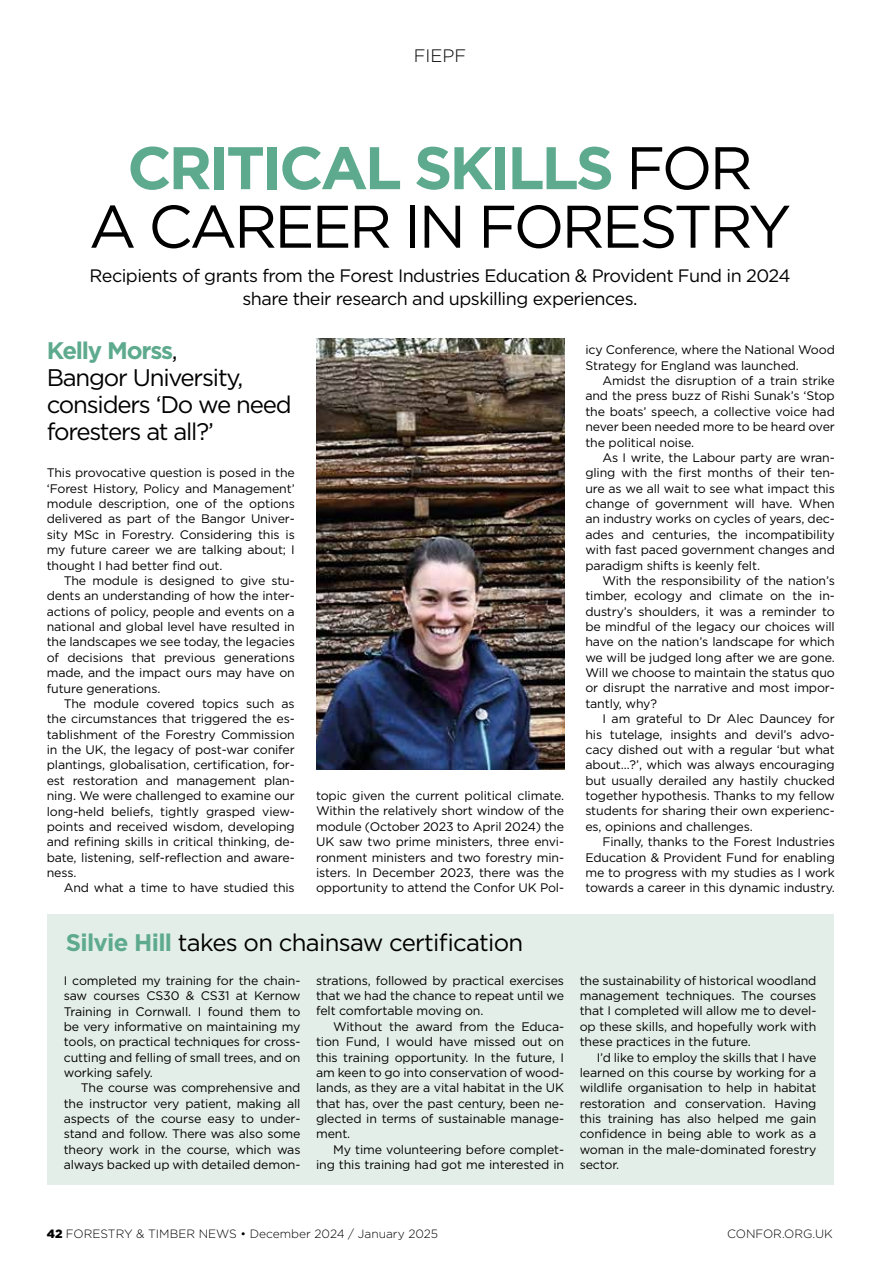
<style>
.page{position:relative;width:893px;height:1263px;background:#fff}
.page>*{position:absolute;margin:0;border:0;box-sizing:border-box;transform-origin:0 0}
.t1{font:60px/58.5px "Gotham";letter-spacing:-.05em;color:#000;text-align:center}
.t2{font:24px/27px "Gotham";letter-spacing:-.05em;color:#000}
.t3{font:24px "Gotham";letter-spacing:-.03em;color:#000}
.t4{font:18px/22.5px "Gotham";letter-spacing:-.03em;color:#000;text-align:center}
.t5{font:300 18px "Gotham";color:#000}
.t6{font:12.3px/15.3px "Gotham";letter-spacing:-.01em;color:#000;text-align:justify}
.t7{font:300 12px "Gotham";color:#000}
.s1{font-weight:700;color:#5eaa8f}
.s2{font-weight:900}
</style>
<div class="page">
<img style="left:316px;top:339px;width:248px;height:430px">
<div style="left:47px;top:914px;width:786px;height:271px;background:#e4eee9"></div>
<h3 class="t5" style="left:414px;top:46px;width:54px">FIEPF</h3>
<h1 class="t1" style="left:89px;top:138px;width:704px"><span class="s1">CRITICAL SKILLS</span> FOR<br>A CAREER IN FORESTRY</h1>
<h3 class="t4" style="left:90px;top:264px;width:702px">Recipients of grants from the Forest Industries Education &amp; Provident Fund in 2024 share their research and upskilling experiences.</h3>
<h2 class="t2" style="left:47px;top:337px;width:246px"><span class="s1">Kelly Morss</span>,<br>Bangor University, considers ‘Do we need foresters at all?’</h2>
<p class="t6" style="left:47px;top:465px;width:250px">This provocative question is posed in the ‘Forest History, Policy and Management’ module description, one of the options delivered as part of the Bangor Univer&shy;sity MSc in Forestry. Considering this is my future career we are talking about; I thought I had better find out.</p>
<p class="t6" style="left:47px;top:573px;width:250px;text-indent:17px">The module is designed to give stu&shy;dents an understanding of how the inter&shy;actions of policy, people and events on a national and global level have resulted in the landscapes we see today, the legacies of decisions that previous generations made, and the impact ours may have on future generations.</p>
<p class="t6" style="left:47px;top:696px;width:250px;text-indent:17px">The module covered topics such as the circumstances that triggered the es&shy;tablishment of the Forestry Commission in the UK, the legacy of post-war conifer plantings, globalisation, certification, for&shy;est restoration and management plan&shy;ning. We were challenged to examine our long-held beliefs, tightly grasped view&shy;points and received wisdom, developing and refining skills in critical thinking, de&shy;bate, listening, self-reflection and aware&shy;ness.</p>
<p class="t6" style="left:64px;top:880px;width:233px">And what a time to have studied this</p>
<p class="t6" style="left:316px;top:788px;width:250px">topic given the current political climate.<br>Within the relatively short window of the module (October 2023 to April 2024) the UK saw two prime ministers, three envi&shy;ronment ministers and two forestry min&shy;isters. In December 2023, there was the opportunity to attend the Confor UK Pol-</p>
<h2 class="t3" style="left:66px;top:929px;width:459px"><span class="s1">Silvie Hill</span> takes on chainsaw certification</h2>
<p class="t6" style="left:64px;top:972px;width:238px">I completed my training for the chain&shy;saw courses CS30 &amp; CS31 at Kernow Training in Cornwall. I found them to be very informative on maintaining my tools, on practical techniques for cross&shy;cutting and felling of small trees, and on working safely.</p>
<p class="t6" style="left:64px;top:1080px;width:238px;text-indent:17px">The course was comprehensive and the instructor very patient, making all aspects of the course easy to under&shy;stand and follow. There was also some theory work in the course, which was always backed up with detailed demon-</p>
<p class="t6" style="left:316px;top:972px;width:250px">strations, followed by practical exercises that we had the chance to repeat until we felt comfortable moving on.</p>
<p class="t6" style="left:316px;top:1018px;width:250px;text-indent:17px">Without the award from the Educa&shy;tion Fund, I would have missed out on this training opportunity. In the future, I am keen to go into conservation of wood&shy;lands, as they are a vital habitat in the UK that has, over the past century, been ne&shy;glected in terms of sustainable manage&shy;ment.</p>
<p class="t6" style="left:316px;top:1141px;width:250px;text-align:right">My time volunteering before complet&shy;ing this training had got me interested in</p>
<p class="t6" style="left:585px;top:342px;width:251px">icy Conference, where the National Wood<br>Strategy for England was launched.</p>
<p class="t6" style="left:585px;top:373px;width:251px;text-indent:17px">Amidst the disruption of a train strike and the press buzz of Rishi Sunak’s ‘Stop the boats’ speech, a collective voice had never been needed more to be heard over the political noise.</p>
<p class="t6" style="left:585px;top:450px;width:251px;text-indent:17px">As I write, the Labour party are wran&shy;gling with the first months of their ten&shy;ure as we all wait to see what impact this change of government will have. When an industry works on cycles of years, dec&shy;ades and centuries, the incompatibility with fast paced government changes and paradigm shifts is keenly felt.</p>
<p class="t6" style="left:585px;top:573px;width:251px;text-indent:17px">With the responsibility of the nation’s timber, ecology and climate on the in&shy;dustry’s shoulders, it was a reminder to be mindful of the legacy our choices will have on the nation’s landscape for which we will be judged long after we are gone.<br>Will we choose to maintain the status quo or disrupt the narrative and most impor&shy;tantly, why?</p>
<p class="t6" style="left:585px;top:711px;width:251px;text-indent:17px">I am grateful to Dr Alec Dauncey for his tutelage, insights and devil’s advo&shy;cacy dished out with a regular ‘but what about…?’, which was always encouraging but usually derailed any hastily chucked together hypothesis. Thanks to my fellow students for sharing their own experienc&shy;es, opinions and challenges.</p>
<p class="t6" style="left:585px;top:834px;width:251px;text-indent:17px">Finally, thanks to the Forest Industries Education &amp; Provident Fund for enabling me to progress with my studies as I work towards a career in this dynamic industry.</p>
<p class="t6" style="left:580px;top:972px;width:238px">the sustainability of historical woodland management techniques. The courses that I completed will allow me to devel&shy;op these skills, and hopefully work with these practices in the future.</p>
<p class="t6" style="left:580px;top:1049px;width:238px;text-indent:17px">I’d like to employ the skills that I have learned on this course by working for a wildlife organisation to help in habitat restoration and conservation. Having this training has also helped me gain confidence in being able to work as a woman in the male-dominated forestry sector.</p>
<p class="t7" style="left:47px;top:1227px;width:393px"><span class="s2">42</span> FORESTRY &amp; TIMBER NEWS • December 2024 / January 2025</p>
<p class="t7" style="left:727px;top:1227px;width:107px">CONFOR.ORG.UK</p>
</div>
